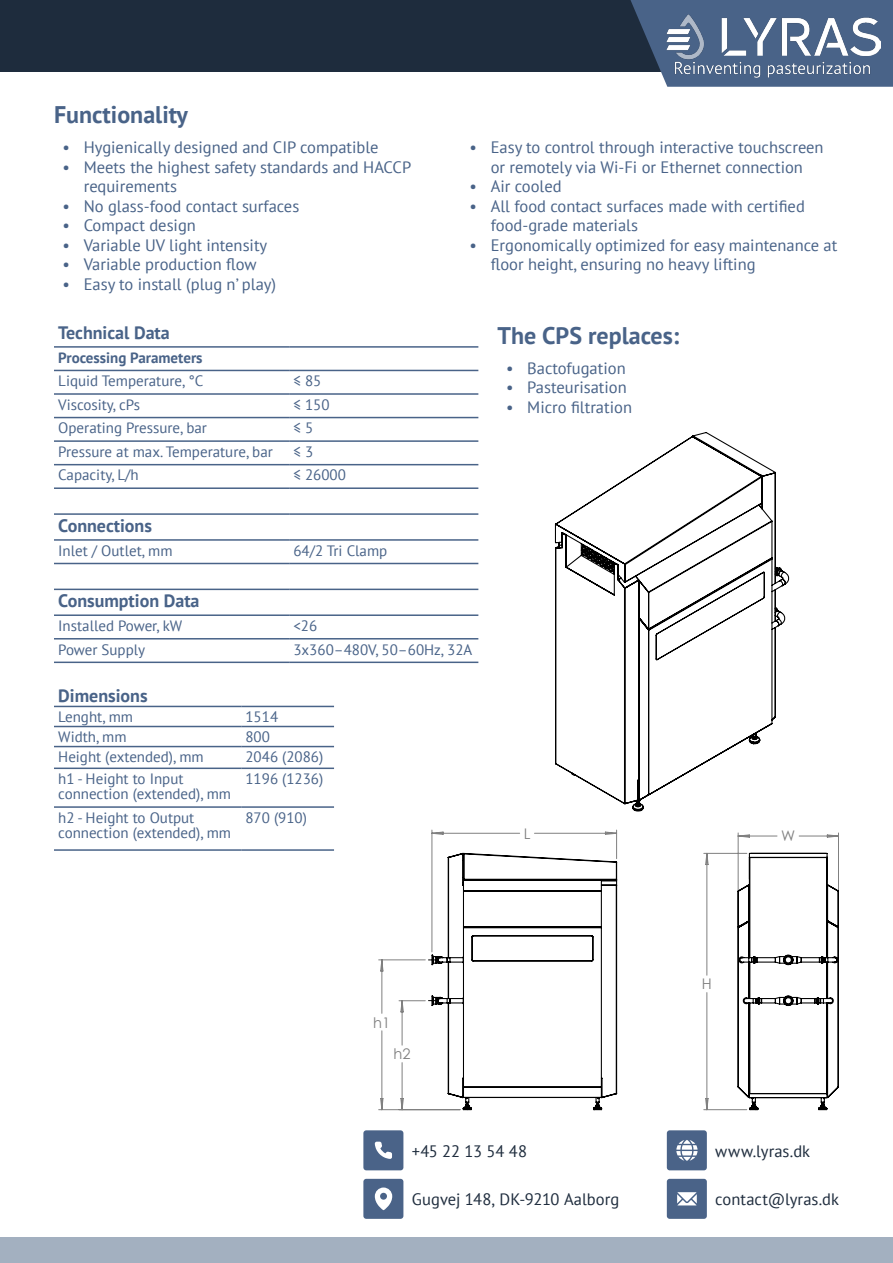
<style>
.page{position:relative;width:893px;height:1263px;background:#fff}
.page>*{position:absolute;margin:0;border:0;box-sizing:border-box;transform-origin:0 0}
.t1{font:700 24px "PT Sans";color:#496388}
.t2{font:700 18px "PT Sans";color:#496388}
.t3{font:16.5px/19.5px "PT Sans";color:#496388}
.t4{font:16.5px "PT Sans";color:#1e2c3d}
.t5{font:15px/15px "PT Sans";color:#496388}
.t6{font:700 15px "PT Sans";color:#496388}
.t7{font:14.55px "Century Gothic";color:#808080}
</style>
<div class="page">
<div style="left:0;top:0;width:893px;height:72px;background:#1e2c3d"></div>
<svg style="left:630px;top:0;width:263px;height:87px"></svg>
<div style="left:0;top:1237px;width:893px;height:26px;background:#a3b0c0"></div>
<img style="left:666px;top:15px;width:214px;height:66px">
<hr style="left:54px;top:706px;width:187px;height:1px;background:#496388">
<hr style="left:241px;top:706px;width:93px;height:1px;background:#496388">
<hr style="left:54px;top:726px;width:187px;height:1px;background:#496388">
<hr style="left:241px;top:726px;width:93px;height:1px;background:#496388">
<hr style="left:54px;top:746px;width:187px;height:1px;background:#496388">
<hr style="left:241px;top:746px;width:93px;height:1px;background:#496388">
<hr style="left:54px;top:767px;width:187px;height:2px;background:#496388">
<hr style="left:241px;top:767px;width:93px;height:2px;background:#496388">
<hr style="left:54px;top:806px;width:187px;height:2px;background:#496388">
<hr style="left:241px;top:806px;width:93px;height:2px;background:#496388">
<hr style="left:54px;top:849px;width:187px;height:2px;background:#496388">
<hr style="left:241px;top:849px;width:93px;height:2px;background:#496388">
<hr style="left:54px;top:346px;width:235px;height:2px;background:#496388">
<hr style="left:289px;top:346px;width:189px;height:2px;background:#496388">
<hr style="left:54px;top:370px;width:235px;height:1px;background:#496388">
<hr style="left:289px;top:370px;width:189px;height:1px;background:#496388">
<hr style="left:54px;top:393px;width:235px;height:2px;background:#496388">
<hr style="left:289px;top:393px;width:189px;height:2px;background:#496388">
<hr style="left:54px;top:417px;width:235px;height:1px;background:#496388">
<hr style="left:289px;top:417px;width:189px;height:1px;background:#496388">
<hr style="left:54px;top:440px;width:235px;height:2px;background:#496388">
<hr style="left:289px;top:440px;width:189px;height:2px;background:#496388">
<hr style="left:54px;top:464px;width:235px;height:1px;background:#496388">
<hr style="left:289px;top:464px;width:189px;height:1px;background:#496388">
<hr style="left:54px;top:487px;width:235px;height:2px;background:#496388">
<hr style="left:289px;top:487px;width:189px;height:2px;background:#496388">
<hr style="left:54px;top:513px;width:235px;height:2px;background:#496388">
<hr style="left:289px;top:513px;width:189px;height:2px;background:#496388">
<hr style="left:54px;top:539px;width:235px;height:2px;background:#496388">
<hr style="left:289px;top:539px;width:189px;height:2px;background:#496388">
<hr style="left:54px;top:563px;width:235px;height:1px;background:#496388">
<hr style="left:289px;top:563px;width:189px;height:1px;background:#496388">
<hr style="left:54px;top:589px;width:235px;height:1px;background:#496388">
<hr style="left:289px;top:589px;width:189px;height:1px;background:#496388">
<hr style="left:54px;top:614px;width:235px;height:2px;background:#496388">
<hr style="left:289px;top:614px;width:189px;height:2px;background:#496388">
<hr style="left:54px;top:638px;width:235px;height:1px;background:#496388">
<hr style="left:289px;top:638px;width:189px;height:1px;background:#496388">
<hr style="left:54px;top:661px;width:235px;height:2px;background:#496388">
<hr style="left:289px;top:661px;width:189px;height:2px;background:#496388">
<svg style="left:554px;top:432px;width:236px;height:380px"></svg>
<div style="left:667px;top:1130px;width:40px;height:40px;background:#4a6388;border-radius:3px"></div>
<svg style="left:676px;top:1140px;width:21px;height:21px"></svg>
<div style="left:667px;top:1179px;width:40px;height:40px;background:#4a6388;border-radius:3px"></div>
<svg style="left:677px;top:1192px;width:20px;height:13px"></svg>
<div style="left:363px;top:1130px;width:40px;height:40px;background:#4a6388;border-radius:3px"></div>
<svg style="left:375px;top:1142px;width:17px;height:17px"></svg>
<div style="left:363px;top:1179px;width:40px;height:40px;background:#4a6388;border-radius:3px"></div>
<svg style="left:375px;top:1187px;width:17px;height:23px"></svg>
<svg style="left:378px;top:829px;width:461px;height:281px"></svg>
<svg style="left:431px;top:852px;width:408px;height:259px"></svg>
<h1 class="t1" style="left:54px;top:99px;width:136px">Functionality</h1>
<p class="t3" style="left:63px;top:137px;width:318px">• Hygienically designed and CIP compatible</p>
<p class="t3" style="left:84px;top:157px;width:329px;text-indent:-21px">• Meets the highest safety standards and HACCP requirements</p>
<p class="t3" style="left:63px;top:196px;width:238px">• No glass-food contact surfaces</p>
<p class="t3" style="left:63px;top:215px;width:135px">• Compact design</p>
<p class="t3" style="left:63px;top:235px;width:206px">• Variable UV light intensity</p>
<p class="t3" style="left:63px;top:254px;width:196px">• Variable production flow</p>
<p class="t3" style="left:63px;top:274px;width:215px">• Easy to install (plug n’ play)</p>
<p class="t3" style="left:469px;top:137px;width:356px;text-align:center">• Easy to control through interactive touchscreen or remotely via Wi-Fi or Ethernet connection</p>
<p class="t3" style="left:469px;top:176px;width:94px">• Air cooled</p>
<p class="t3" style="left:491px;top:196px;width:316px;text-indent:-21px">• All food contact surfaces made with certified food-grade materials</p>
<p class="t3" style="left:491px;top:235px;width:348px;text-indent:-21px">• Ergonomically optimized for easy maintenance at floor height, ensuring no heavy lifting</p>
<p class="t2" style="left:58px;top:321px;width:113px">Technical Data</p>
<h1 class="t1" style="left:497px;top:320px;width:183px">The CPS replaces:</h1>
<p class="t6" style="left:58px;top:348px;width:146px">Processing Parameters</p>
<p class="t5" style="left:58px;top:373px;width:147px">Liquid Temperature, °C</p>
<p class="t5" style="left:293px;top:373px;width:29px">≤ 85</p>
<p class="t5" style="left:58px;top:397px;width:83px">Viscosity, cPs</p>
<p class="t5" style="left:293px;top:397px;width:38px">≤ 150</p>
<p class="t5" style="left:58px;top:420px;width:150px">Operating Pressure, bar</p>
<p class="t5" style="left:293px;top:420px;width:21px">≤ 5</p>
<p class="t5" style="left:58px;top:444px;width:216px">Pressure at max. Temperature, bar</p>
<p class="t5" style="left:293px;top:444px;width:21px">≤ 3</p>
<p class="t5" style="left:58px;top:467px;width:82px">Capacity, L/h</p>
<p class="t5" style="left:293px;top:467px;width:54px">≤ 26000</p>
<p class="t2" style="left:58px;top:514px;width:95px">Connections</p>
<p class="t5" style="left:58px;top:543px;width:116px">Inlet / Outlet, mm</p>
<p class="t5" style="left:293px;top:543px;width:95px">64/2 Tri Clamp</p>
<p class="t2" style="left:58px;top:589px;width:143px">Consumption Data</p>
<p class="t5" style="left:58px;top:618px;width:126px">Installed Power, kW</p>
<p class="t5" style="left:293px;top:618px;width:25px">&lt;26</p>
<p class="t5" style="left:58px;top:641px;width:88px">Power Supply</p>
<p class="t5" style="left:293px;top:641px;width:180px">3x360–480V, 50–60Hz, 32A</p>
<p class="t3" style="left:506px;top:358px;width:121px">• Bactofugation</p>
<p class="t3" style="left:506px;top:377px;width:122px">• Pasteurisation</p>
<p class="t3" style="left:506px;top:397px;width:128px">• Micro filtration</p>
<p class="t2" style="left:58px;top:684px;width:91px">Dimensions</p>
<p class="t5" style="left:58px;top:709px;width:76px">Lenght, mm</p>
<p class="t5" style="left:245px;top:709px;width:34px">1514</p>
<p class="t5" style="left:58px;top:729px;width:70px">Width, mm</p>
<p class="t5" style="left:245px;top:729px;width:26px">800</p>
<p class="t5" style="left:58px;top:749px;width:147px">Height (extended), mm</p>
<p class="t5" style="left:245px;top:749px;width:79px">2046 (2086)</p>
<p class="t5" style="left:58px;top:771px;width:174px">h1 - Height to Input connection (extended), mm</p>
<p class="t5" style="left:245px;top:771px;width:79px">1196 (1236)</p>
<p class="t5" style="left:58px;top:810px;width:174px">h2 - Height to Output connection (extended), mm</p>
<p class="t5" style="left:245px;top:810px;width:63px">870 (910)</p>
<p class="t7" style="left:524px;top:823px;width:8px">L</p>
<p class="t7" style="left:781px;top:826px;width:16px">W</p>
<p class="t7" style="left:373px;top:1012px;width:19px">h1</p>
<p class="t7" style="left:394px;top:1044px;width:19px">h2</p>
<p class="t4" style="left:412px;top:1140px;width:117px">+45 22 13 54 48</p>
<p class="t4" style="left:412px;top:1189px;width:209px">Gugvej 148, DK-9210 Aalborg</p>
<p class="t7" style="left:702px;top:974px;width:11px">H</p>
<p class="t4" style="left:715px;top:1140px;width:96px">www.lyras.dk</p>
<p class="t4" style="left:715px;top:1189px;width:125px">contact@lyras.dk</p>
</div>
